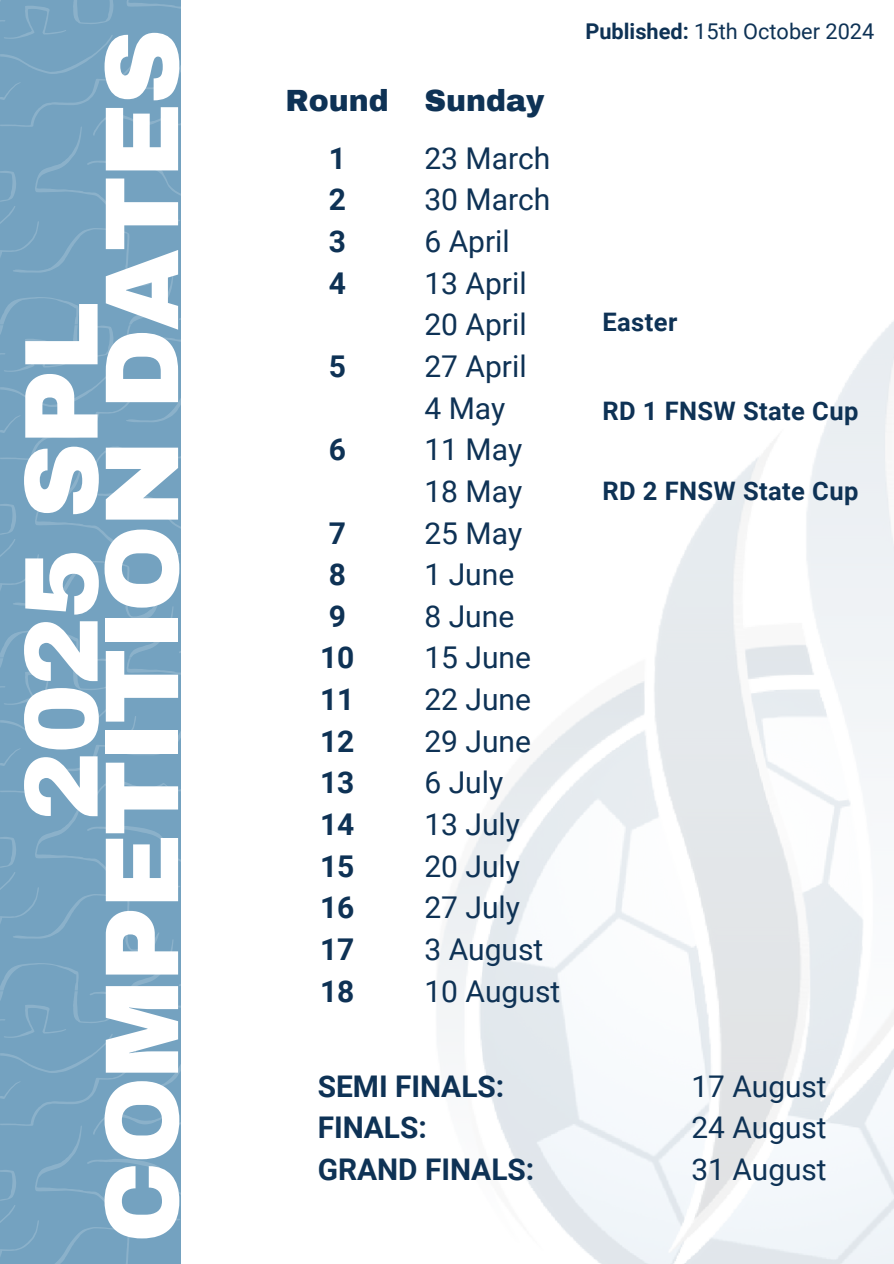
<style>
.page{position:relative;width:894px;height:1264px;background:#fff}
.page>*{position:absolute;margin:0;border:0;box-sizing:border-box;transform-origin:0 0}
.t1{font:900 105px "Archivo";letter-spacing:-.025em;color:#fff}
.t2{font:30px/41.7px "Roboto";color:#0e3255}
.t3{font:700 30px/41.7px "Roboto";color:#0e3255;text-align:justify}
.t4{font:900 30px "Archivo";color:#0e3255}
.t5{font:700 29.85px/41.7px "Roboto";color:#0e3255}
.t6{font:29.85px/41.7px "Roboto";color:#0e3255;text-align:justify}
.t7{font:700 25.5px "Roboto";letter-spacing:.015em;color:#0e3255}
.t8{font:21.75px "Roboto";color:#0e3255}
.s1{font-weight:700}
</style>
<div class="page">
<svg style="left:0;top:0;width:181px;height:1263px;background:#75a3c0"></svg>
<img style="left:437px;top:322px;width:456px;height:941px">
<p class="t1" style="left:86px;top:1243px;width:1215px;rotate:-90deg">COMPETITION DATES</p>
<p class="t1" style="left:5px;top:821px;width:521px;rotate:-90deg">2025 SPL</p>
<h4 class="t4" style="left:285px;top:85px;width:105px">Round</h4>
<p class="t4" style="left:424px;top:85px;width:121px">Sunday</p>
<h4 class="t3" style="left:328px;top:138px;width:19px">1<br>2<br>3<br>4</h4>
<h3 class="t3" style="left:328px;top:346px;width:19px">5</h3>
<h3 class="t3" style="left:328px;top:429px;width:19px">6</h3>
<h3 class="t3" style="left:320px;top:512px;width:36px;text-align:left">7<br>8<br>9<br>10<br>11<br>12<br>13<br>14<br>15<br>16<br>17</h3>
<h3 class="t3" style="left:320px;top:970px;width:36px">18</h3>
<h1 class="t2" style="left:424px;top:138px;width:127px">23 March<br>30 March<br>6 April<br>13 April<br>20 April<br>27 April<br>4 May<br>11 May<br>18 May<br>25 May<br>1 June<br>8 June<br>15 June<br>22 June<br>29 June<br>6 July<br>13 July<br>20 July<br>27 July<br>3 August</h1>
<p class="t2" style="left:424px;top:970px;width:137px">10 August</p>
<p class="t8" style="left:585px;top:19px;width:290px"><span class="s1">Published:</span> 15th October 2024</p>
<h4 class="t7" style="left:602px;top:307px;width:76px">Easter</h4>
<p class="t7" style="left:602px;top:396px;width:257px">RD 1 FNSW State Cup</p>
<p class="t7" style="left:602px;top:476px;width:257px">RD 2 FNSW State Cup</p>
<p class="t5" style="left:317px;top:1065px;width:218px">SEMI FINALS:<br>FINALS:<br>GRAND FINALS:</p>
<h1 class="t6" style="left:691px;top:1065px;width:137px">17 August 24 August 31 August</h1>
</div>
